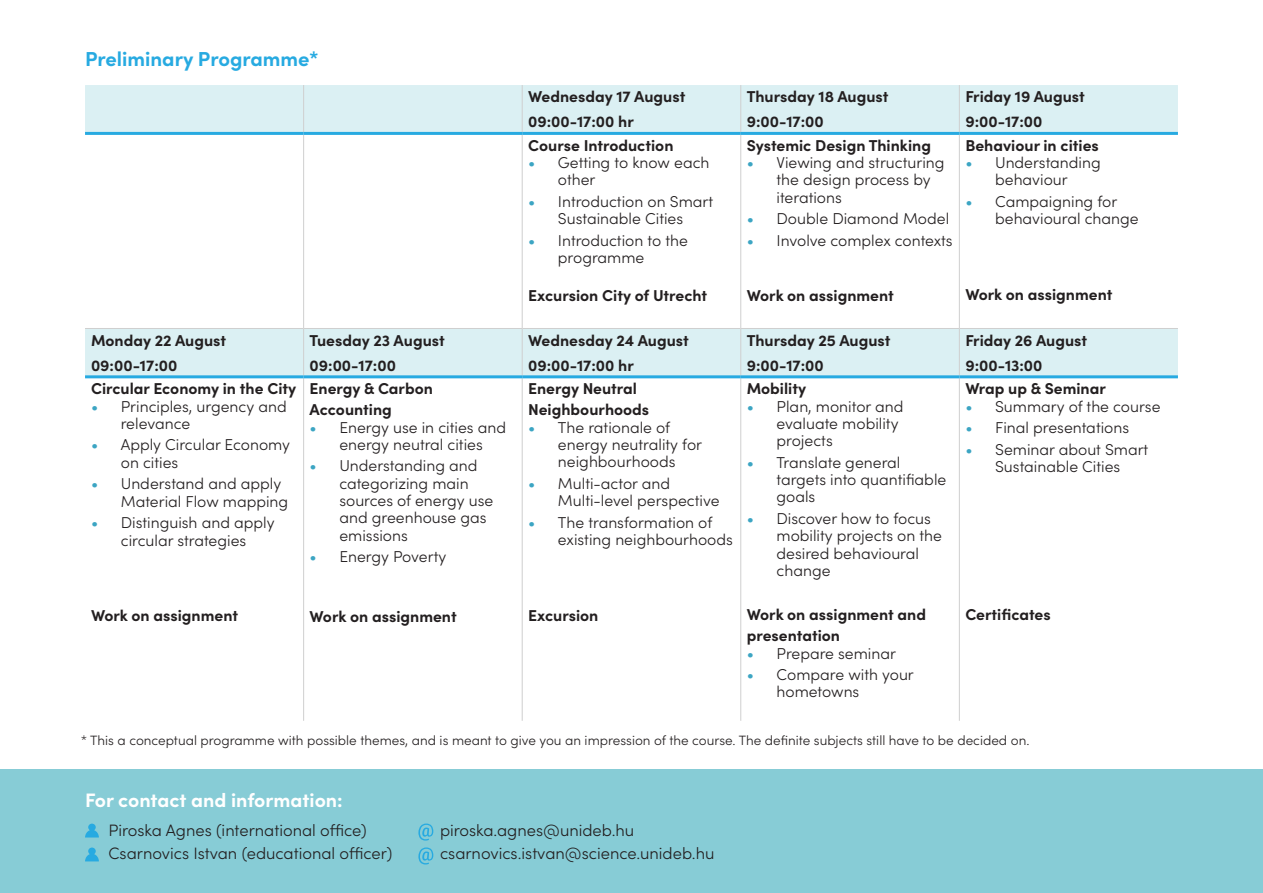
<style>
.page{position:relative;width:1263px;height:893px;background:#fff}
.page>*{position:absolute;margin:0;border:0;box-sizing:border-box;transform-origin:0 0}
.Heading_2{font:700 20.25px "Sofia Pro";color:#27aae1}
.Heading_3{font:700 19.5px "Sofia Pro";color:#fff}
.t1{font:300 16.5px "Sofia Pro";color:#231f20}
.t2{font:300 15.75px/17.4px "Sofia Pro";color:#231f20}
.Heading_3-2{font:700 15.75px/21px "Sofia Pro";color:#231f20}
.t3{font:300 13.5px "Sofia Pro";color:#231f20}
.s1{font-weight:400;color:#3ca5c3}
</style>
<div class="page">
<div style="left:0;top:769px;width:1263px;height:124px;background:#87ccd6"></div>
<svg style="left:85px;top:85px;width:1093px;height:290px"></svg>
<hr style="left:85px;top:328px;width:218px;height:1px;background:#cfcfcf">
<hr style="left:304px;top:328px;width:218px;height:1px;background:#cfcfcf">
<hr style="left:522px;top:328px;width:218px;height:1px;background:#cfcfcf">
<hr style="left:741px;top:328px;width:218px;height:1px;background:#cfcfcf">
<hr style="left:960px;top:328px;width:218px;height:1px;background:#cfcfcf">
<hr style="left:303px;top:85px;width:1px;height:47px;background:#cfcfcf">
<hr style="left:522px;top:85px;width:1px;height:47px;background:#cfcfcf">
<hr style="left:740px;top:85px;width:1px;height:47px;background:#cfcfcf">
<hr style="left:959px;top:85px;width:1px;height:47px;background:#cfcfcf">
<hr style="left:303px;top:135px;width:1px;height:193px;background:#cfcfcf">
<hr style="left:522px;top:135px;width:1px;height:193px;background:#cfcfcf">
<hr style="left:740px;top:135px;width:1px;height:193px;background:#cfcfcf">
<hr style="left:959px;top:135px;width:1px;height:193px;background:#cfcfcf">
<hr style="left:303px;top:328px;width:1px;height:47px;background:#cfcfcf">
<hr style="left:522px;top:328px;width:1px;height:47px;background:#cfcfcf">
<hr style="left:740px;top:328px;width:1px;height:47px;background:#cfcfcf">
<hr style="left:959px;top:328px;width:1px;height:47px;background:#cfcfcf">
<hr style="left:303px;top:378px;width:1px;height:343px;background:#cfcfcf">
<hr style="left:522px;top:378px;width:1px;height:343px;background:#cfcfcf">
<hr style="left:740px;top:378px;width:1px;height:343px;background:#cfcfcf">
<hr style="left:959px;top:378px;width:1px;height:343px;background:#cfcfcf">
<hr style="left:85px;top:132px;width:219px;height:3px;background:#27aae1">
<hr style="left:304px;top:132px;width:218px;height:3px;background:#27aae1">
<hr style="left:522px;top:132px;width:219px;height:3px;background:#27aae1">
<hr style="left:741px;top:132px;width:218px;height:3px;background:#27aae1">
<hr style="left:959px;top:132px;width:219px;height:3px;background:#27aae1">
<hr style="left:85px;top:375px;width:219px;height:3px;background:#27aae1">
<hr style="left:304px;top:375px;width:218px;height:3px;background:#27aae1">
<hr style="left:522px;top:375px;width:219px;height:3px;background:#27aae1">
<hr style="left:741px;top:375px;width:218px;height:3px;background:#27aae1">
<hr style="left:959px;top:375px;width:219px;height:3px;background:#27aae1">
<svg style="left:418px;top:823px;width:15px;height:18px"></svg>
<svg style="left:418px;top:847px;width:15px;height:17px"></svg>
<svg style="left:85px;top:824px;width:14px;height:13px"></svg>
<svg style="left:85px;top:847px;width:14px;height:14px"></svg>
<p class="Heading_2" style="left:85px;top:43px;width:235px">Preliminary Programme*</p>
<p class="Heading_3-2" style="left:528px;top:85px;width:159px">Wednesday 17 August</p>
<p class="Heading_3-2" style="left:528px;top:110px;width:107px">09:00-17:00 hr</p>
<p class="Heading_3-2" style="left:747px;top:85px;width:143px">Thursday 18 August</p>
<p class="Heading_3-2" style="left:747px;top:110px;width:79px">9:00-17:00</p>
<p class="Heading_3-2" style="left:965px;top:85px;width:121px">Friday 19 August</p>
<p class="Heading_3-2" style="left:965px;top:110px;width:79px">9:00-17:00</p>
<p class="Heading_3-2" style="left:528px;top:133px;width:147px">Course Introduction</p>
<p class="t2" style="left:558px;top:153px;width:153px;text-indent:-30px"><span class="s1">•</span> Getting to know each other</p>
<p class="t2" style="left:528px;top:192px;width:186px;text-align:center"><span class="s1">•</span> Introduction on Smart<br>Sustainable Cities</p>
<p class="t2" style="left:558px;top:231px;width:132px;text-indent:-30px"><span class="s1">•</span> Introduction to the programme</p>
<p class="Heading_3-2" style="left:528px;top:284px;width:181px">Excursion City of Utrecht</p>
<p class="Heading_3-2" style="left:747px;top:133px;width:186px">Systemic Design Thinking</p>
<p class="t2" style="left:776px;top:153px;width:169px;text-indent:-30px"><span class="s1">•</span> Viewing and structuring the design process by iterations</p>
<p class="t2" style="left:747px;top:209px;width:204px"><span class="s1">•</span> Double Diamond Model</p>
<p class="t2" style="left:747px;top:231px;width:207px"><span class="s1">•</span> Involve complex contexts</p>
<p class="Heading_3-2" style="left:965px;top:133px;width:135px">Behaviour in cities</p>
<p class="t2" style="left:965px;top:153px;width:137px;text-align:center"><span class="s1">•</span> Understanding behaviour</p>
<p class="t2" style="left:995px;top:192px;width:145px;text-indent:-30px"><span class="s1">•</span> Campaigning for behavioural change</p>
<p class="Heading_3-2" style="left:747px;top:284px;width:149px">Work on assignment</p>
<p class="Heading_3-2" style="left:965px;top:283px;width:149px">Work on assignment</p>
<p class="Heading_3-2" style="left:91px;top:329px;width:137px">Monday 22 August</p>
<p class="Heading_3-2" style="left:91px;top:354px;width:88px">09:00-17:00</p>
<p class="Heading_3-2" style="left:310px;top:329px;width:137px">Tuesday 23 August</p>
<p class="Heading_3-2" style="left:310px;top:354px;width:88px">09:00-17:00</p>
<p class="Heading_3-2" style="left:528px;top:329px;width:162px">Wednesday 24 August</p>
<p class="Heading_3-2" style="left:528px;top:354px;width:107px">09:00-17:00 hr</p>
<p class="Heading_3-2" style="left:747px;top:329px;width:145px">Thursday 25 August</p>
<p class="Heading_3-2" style="left:747px;top:354px;width:79px">9:00-17:00</p>
<p class="Heading_3-2" style="left:965px;top:329px;width:123px">Friday 26 August</p>
<p class="Heading_3-2" style="left:965px;top:354px;width:79px">9:00-13:00</p>
<p class="Heading_3-2" style="left:91px;top:377px;width:207px">Circular Economy in the City</p>
<p class="t2" style="left:121px;top:396px;width:167px;text-indent:-30px"><span class="s1">•</span> Principles, urgency and relevance</p>
<p class="t2" style="left:121px;top:435px;width:171px;text-indent:-30px"><span class="s1">•</span> Apply Circular Economy on cities</p>
<p class="t2" style="left:121px;top:474px;width:169px;text-indent:-30px"><span class="s1">•</span> Understand and apply<br>Material Flow mapping</p>
<p class="t2" style="left:91px;top:513px;width:185px;text-align:center"><span class="s1">•</span> Distinguish and apply circular strategies</p>
<p class="Heading_3-2" style="left:310px;top:377px;width:125px">Energy &amp; Carbon<br>Accounting</p>
<p class="t2" style="left:310px;top:417px;width:198px;text-align:center"><span class="s1">•</span> Energy use in cities and energy neutral cities</p>
<p class="t2" style="left:339px;top:456px;width:156px;text-indent:-30px"><span class="s1">•</span> Understanding and categorizing main sources of energy use and greenhouse gas emissions</p>
<p class="t2" style="left:310px;top:547px;width:138px"><span class="s1">•</span> Energy Poverty</p>
<p class="Heading_3-2" style="left:91px;top:604px;width:149px">Work on assignment</p>
<p class="Heading_3-2" style="left:310px;top:604px;width:149px">Work on assignment</p>
<p class="Heading_3-2" style="left:528px;top:377px;width:123px">Energy Neutral<br>Neighbourhoods</p>
<p class="t2" style="left:558px;top:417px;width:146px;text-indent:-30px"><span class="s1">•</span> The rationale of energy neutrality for neighbourhoods</p>
<p class="t2" style="left:558px;top:474px;width:163px;text-indent:-30px"><span class="s1">•</span> Multi-actor and<br>Multi-level perspective</p>
<p class="t2" style="left:558px;top:513px;width:176px;text-indent:-30px"><span class="s1">•</span> The transformation of existing neighbourhoods</p>
<p class="Heading_3-2" style="left:528px;top:603px;width:72px">Excursion</p>
<p class="Heading_3-2" style="left:747px;top:377px;width:61px">Mobility</p>
<p class="t2" style="left:776px;top:396px;width:128px;text-indent:-30px"><span class="s1">•</span> Plan, monitor and evaluate mobility projects</p>
<p class="t2" style="left:776px;top:453px;width:171px;text-indent:-30px"><span class="s1">•</span> Translate general targets into quantifiable goals</p>
<p class="t2" style="left:776px;top:509px;width:167px;text-indent:-30px"><span class="s1">•</span> Discover how to focus mobility projects on the desired behavioural change</p>
<p class="Heading_3-2" style="left:747px;top:603px;width:181px">Work on assignment and presentation</p>
<p class="t2" style="left:747px;top:643px;width:151px"><span class="s1">•</span> Prepare seminar</p>
<p class="t2" style="left:776px;top:665px;width:139px;text-indent:-30px"><span class="s1">•</span> Compare with your hometowns</p>
<p class="Heading_3-2" style="left:965px;top:377px;width:142px">Wrap up &amp; Seminar</p>
<p class="t2" style="left:965px;top:396px;width:197px"><span class="s1">•</span> Summary of the course</p>
<p class="t2" style="left:965px;top:418px;width:165px"><span class="s1">•</span> Final presentations</p>
<p class="t2" style="left:965px;top:440px;width:184px;text-align:center"><span class="s1">•</span> Seminar about Smart<br>Sustainable Cities</p>
<p class="Heading_3-2" style="left:965px;top:603px;width:87px">Certificates</p>
<p class="t3" style="left:81px;top:731px;width:950px">* This a conceptual programme with possible themes, and is meant to give you an impression of the course. The definite subjects still have to be decided on.</p>
<p class="Heading_3" style="left:85px;top:785px;width:259px">For contact and information:</p>
<p class="t1" style="left:108px;top:818px;width:260px">Piroska Agnes (international office)</p>
<p class="t1" style="left:108px;top:842px;width:285px">Csarnovics Istvan (educational officer)</p>
<p class="t1" style="left:440px;top:818px;width:196px">piroska.agnes@unideb.hu</p>
<p class="t1" style="left:440px;top:842px;width:276px">csarnovics.istvan@science.unideb.hu</p>
</div>
